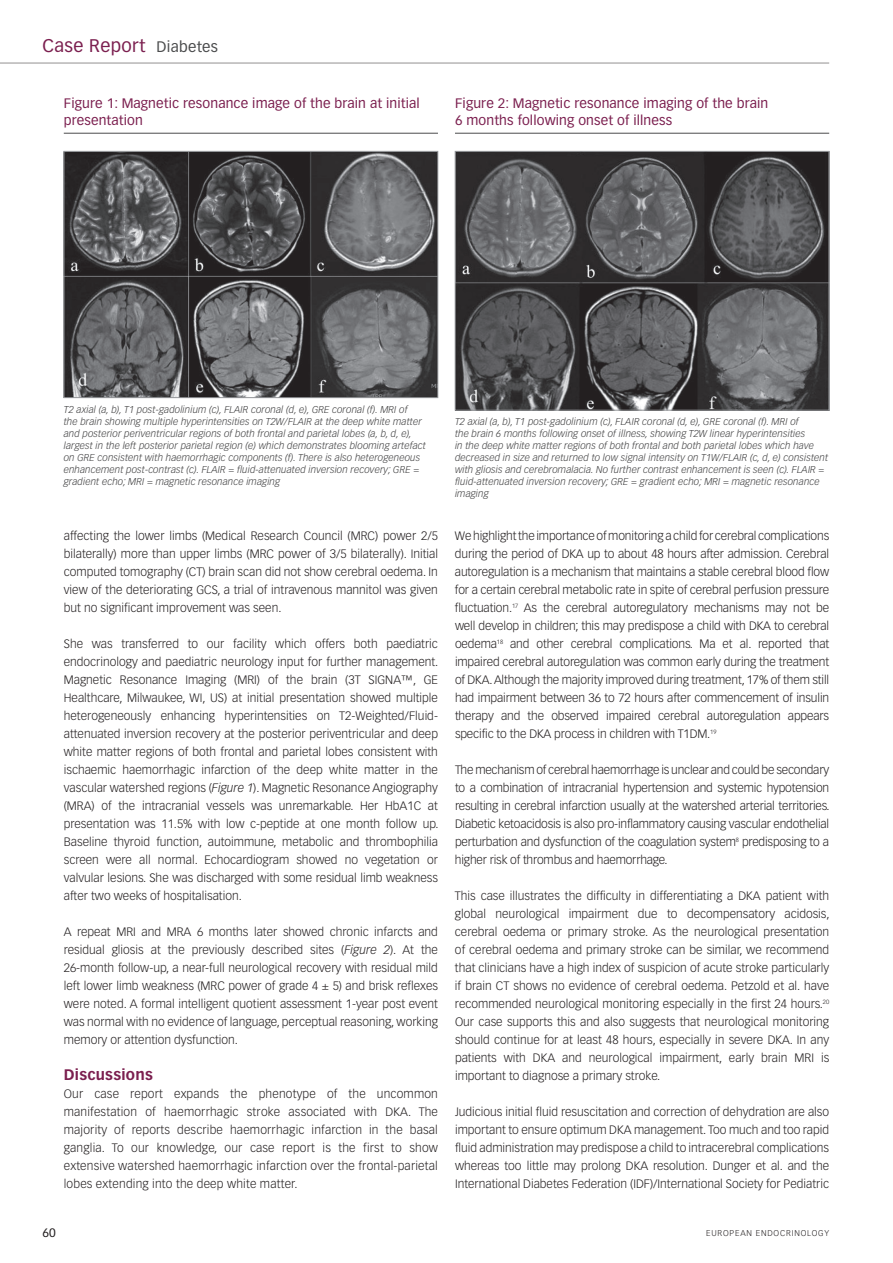
<style>
.page{position:relative;width:893px;height:1263px;background:#fff}
.page>*{position:absolute;margin:0;border:0;box-sizing:border-box;transform-origin:0 0}
.t1{font:18px "Vectora LT Std";letter-spacing:.02em;color:#7b1f4f}
.t2{font:700 15px "Vectora LT Std";letter-spacing:.02em;color:#7b1f4f}
.t3{font:13.5px/16.5px "Vectora LT Std";letter-spacing:.01em;color:#7b1f4f}
.t4{font:300 12px/18px "Vectora LT Std";color:#231f20;text-align:justify}
.t5{font:12px "Vectora LT Std";color:#231f20}
.t6{font:italic 300 9.75px/12px "Vectora LT Std";letter-spacing:.01em;color:#3e3e3f}
.t7{font:300 8.25px "Vectora LT Std";letter-spacing:.1em;color:#231f20}
.s1{font-size:15px;color:#4b4c4d}
.s2{font-style:italic}
</style>
<div class="page">
<hr style="left:0;top:63px;width:829px;height:1px;background:#231f20">
<hr style="left:64px;top:133px;width:374px;height:1px;background:#4b4c4d">
<hr style="left:455px;top:133px;width:374px;height:1px;background:#4b4c4d">
<img style="left:66px;top:153px;width:370px;height:243px">
<div style="left:64px;top:151px;width:374px;height:247px;border:1px solid #939598"></div>
<img style="left:457px;top:153px;width:370px;height:255px">
<div style="left:455px;top:151px;width:374px;height:259px;border:1px solid #939598"></div>
<h1 class="t1" style="left:43px;top:35px;width:177px">Case Report <span class="s1">Diabetes</span></h1>
<p class="t3" style="left:64px;top:95px;width:357px">Figure 1: Magnetic resonance image of the brain at initial presentation</p>
<p class="t3" style="left:455px;top:95px;width:315px">Figure 2: Magnetic resonance imaging of the brain<br>6 months following onset of illness</p>
<p class="t6" style="left:64px;top:403px;width:364px">T2 axial (a, b), T1 post-gadolinium (c), FLAIR coronal (d, e), GRE coronal (f). MRI of<br>the brain showing multiple hyperintensities on T2W/FLAIR at the deep white matter and posterior periventricular regions of both frontal and parietal lobes (a, b, d, e), largest in the left posterior parietal region (e) which demonstrates blooming artefact on GRE consistent with haemorrhagic components (f). There is also heterogeneous enhancement post-contrast (c). FLAIR = fluid-attenuated inversion recovery; GRE = gradient echo; MRI = magnetic resonance imaging</p>
<p class="t4" style="left:64px;top:527px;width:376px">affecting the lower limbs (Medical Research Council (MRC) power 2/5 bilaterally) more than upper limbs (MRC power of 3/5 bilaterally). Initial computed tomography (CT) brain scan did not show cerebral oedema. In view of the deteriorating GCS, a trial of intravenous mannitol was given but no significant improvement was seen.</p>
<p class="t4" style="left:64px;top:635px;width:376px">She was transferred to our facility which offers both paediatric endocrinology and paediatric neurology input for further management.<br>Magnetic Resonance Imaging (MRI) of the brain (3T SIGNA™, GE Healthcare, Milwaukee, WI, US) at initial presentation showed multiple heterogeneously enhancing hyperintensities on T2-Weighted/Fluid&shy;attenuated inversion recovery at the posterior periventricular and deep white matter regions of both frontal and parietal lobes consistent with ischaemic haemorrhagic infarction of the deep white matter in the vascular watershed regions (<span class="s2">Figure 1</span>). Magnetic Resonance Angiography (MRA) of the intracranial vessels was unremarkable. Her HbA1C at presentation was 11.5% with low c-peptide at one month follow up.<br>Baseline thyroid function, autoimmune, metabolic and thrombophilia screen were all normal. Echocardiogram showed no vegetation or valvular lesions. She was discharged with some residual limb weakness after two weeks of hospitalisation.</p>
<p class="t4" style="left:64px;top:923px;width:376px">A repeat MRI and MRA 6 months later showed chronic infarcts and residual gliosis at the previously described sites (<span class="s2">Figure 2</span>). At the 26-month follow-up, a near-full neurological recovery with residual mild left lower limb weakness (MRC power of grade 4 ± 5) and brisk reflexes were noted. A formal intelligent quotient assessment 1-year post event was normal with no evidence of language, perceptual reasoning, working memory or attention dysfunction.</p>
<p class="t2" style="left:64px;top:1066px;width:91px">Discussions</p>
<p class="t4" style="left:64px;top:1085px;width:376px">Our case report expands the phenotype of the uncommon manifestation of haemorrhagic stroke associated with DKA. The majority of reports describe haemorrhagic infarction in the basal ganglia. To our knowledge, our case report is the first to show extensive watershed haemorrhagic infarction over the frontal-parietal lobes extending into the deep white matter.</p>
<p class="t6" style="left:455px;top:416px;width:375px">T2 axial (a, b), T1 post-gadolinium (c), FLAIR coronal (d, e), GRE coronal (f). MRI of<br>the brain 6 months following onset of illness, showing T2W linear hyperintensities<br>in the deep white matter regions of both frontal and both parietal lobes which have decreased in size and returned to low signal intensity on T1W/FLAIR (c, d, e) consistent with gliosis and cerebromalacia. No further contrast enhancement is seen (c). FLAIR = fluid-attenuated inversion recovery; GRE = gradient echo; MRI = magnetic resonance imaging</p>
<p class="t4" style="left:455px;top:527px;width:376px">We highlight the importance of monitoring a child for cerebral complications during the period of DKA up to about 48 hours after admission. Cerebral autoregulation is a mechanism that maintains a stable cerebral blood flow for a certain cerebral metabolic rate in spite of cerebral perfusion pressure fluctuation.<sup>17</sup> As the cerebral autoregulatory mechanisms may not be well develop in children; this may predispose a child with DKA to cerebral oedema<sup>18</sup> and other cerebral complications. Ma et al. reported that impaired cerebral autoregulation was common early during the treatment of DKA. Although the majority improved during treatment, 17% of them still had impairment between 36 to 72 hours after commencement of insulin therapy and the observed impaired cerebral autoregulation appears specific to the DKA process in children with T1DM.<sup>19</sup></p>
<p class="t4" style="left:455px;top:761px;width:376px">The mechanism of cerebral haemorrhage is unclear and could be secondary to a combination of intracranial hypertension and systemic hypotension resulting in cerebral infarction usually at the watershed arterial territories.<br>Diabetic ketoacidosis is also pro-inflammatory causing vascular endothelial perturbation and dysfunction of the coagulation system<sup>8</sup> predisposing to a higher risk of thrombus and haemorrhage.</p>
<p class="t4" style="left:455px;top:887px;width:376px">This case illustrates the difficulty in differentiating a DKA patient with global neurological impairment due to decompensatory acidosis, cerebral oedema or primary stroke. As the neurological presentation of cerebral oedema and primary stroke can be similar, we recommend that clinicians have a high index of suspicion of acute stroke particularly if brain CT shows no evidence of cerebral oedema. Petzold et al. have recommended neurological monitoring especially in the first 24 hours.<sup>20<br></sup>Our case supports this and also suggests that neurological monitoring should continue for at least 48 hours, especially in severe DKA. In any patients with DKA and neurological impairment, early brain MRI is important to diagnose a primary stroke.</p>
<p class="t4" style="left:455px;top:1103px;width:376px">Judicious initial fluid resuscitation and correction of dehydration are also important to ensure optimum DKA management. Too much and too rapid fluid administration may predispose a child to intracerebral complications whereas too little may prolong DKA resolution. Dunger et al. and the International Diabetes Federation (IDF)/International Society for Pediatric</p>
<p class="t5" style="left:43px;top:1226px;width:15px">60</p>
<p class="t7" style="left:706px;top:1228px;width:125px">EUROPEAN ENDOCRINOLOGY</p>
</div>
